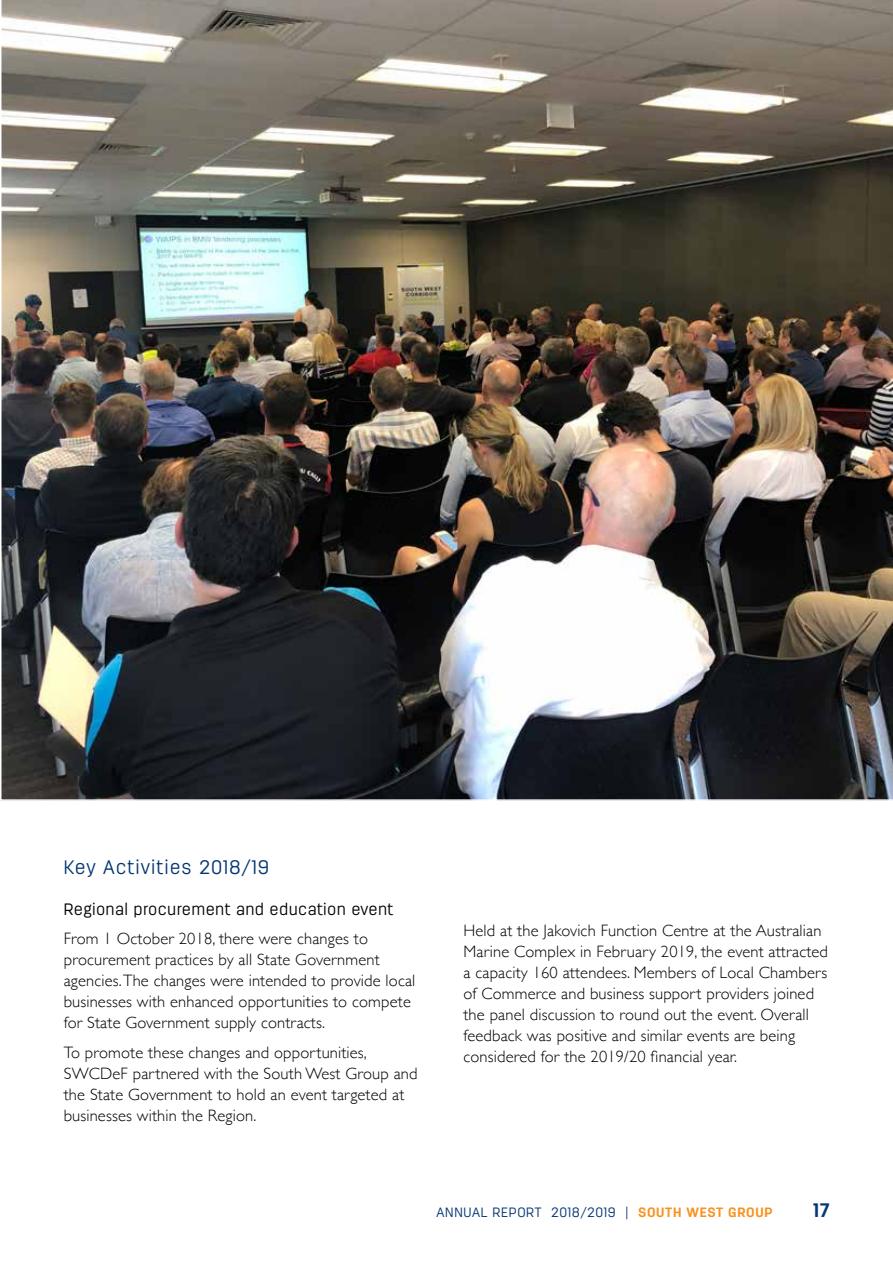
<style>
.page{position:relative;width:893px;height:1263px;background:#fff}
.page>*{position:absolute;margin:0;border:0;box-sizing:border-box;transform-origin:0 0}
.t1{font:300 19.5px "Antartida RD Ess";letter-spacing:.05em;color:#043673}
.t2{font:700 19.5px "Antartida RD Ess";color:#043673}
.t3{font:300 16.5px/21px "Gill Sans";letter-spacing:.01em;color:#000}
.t4{font:300 16.5px "Antartida RD Ess";letter-spacing:.02em;color:#000}
.t5{font:300 13.5px "Antartida RD Ess";letter-spacing:.05em;color:#043673}
.s1{font-weight:700;color:#f7921e}
</style>
<div class="page">
<img style="left:0;top:0;width:893px;height:801px">
<img style="left:0;top:299px;width:1px;height:359px">
<p class="t1" style="left:64px;top:856px;width:207px">Key Activities 2018/19</p>
<p class="t4" style="left:64px;top:900px;width:331px">Regional procurement and education event</p>
<p class="t3" style="left:64px;top:927px;width:353px">From 1 October 2018, there were changes to procurement practices by all State Government agencies. The changes were intended to provide local businesses with enhanced opportunities to compete for State Government supply contracts.</p>
<p class="t3" style="left:64px;top:1041px;width:355px">To promote these changes and opportunities, SWCDeF partnered with the South West Group and the State Government to hold an event targeted at businesses within the Region.</p>
<p class="t3" style="left:463px;top:919px;width:366px">Held at the Jakovich Function Centre at the Australian Marine Complex in February 2019, the event attracted a capacity 160 attendees. Members of Local Chambers of Commerce and business support providers joined the panel discussion to round out the event. Overall feedback was positive and similar events are being considered for the 2019/20 financial year.</p>
<p class="t5" style="left:437px;top:1205px;width:337px">ANNUAL REPORT 2018/2019 | <span class="s1">SOUTH WEST GROUP</span></p>
<p class="t2" style="left:813px;top:1200px;width:18px">17</p>
</div>
